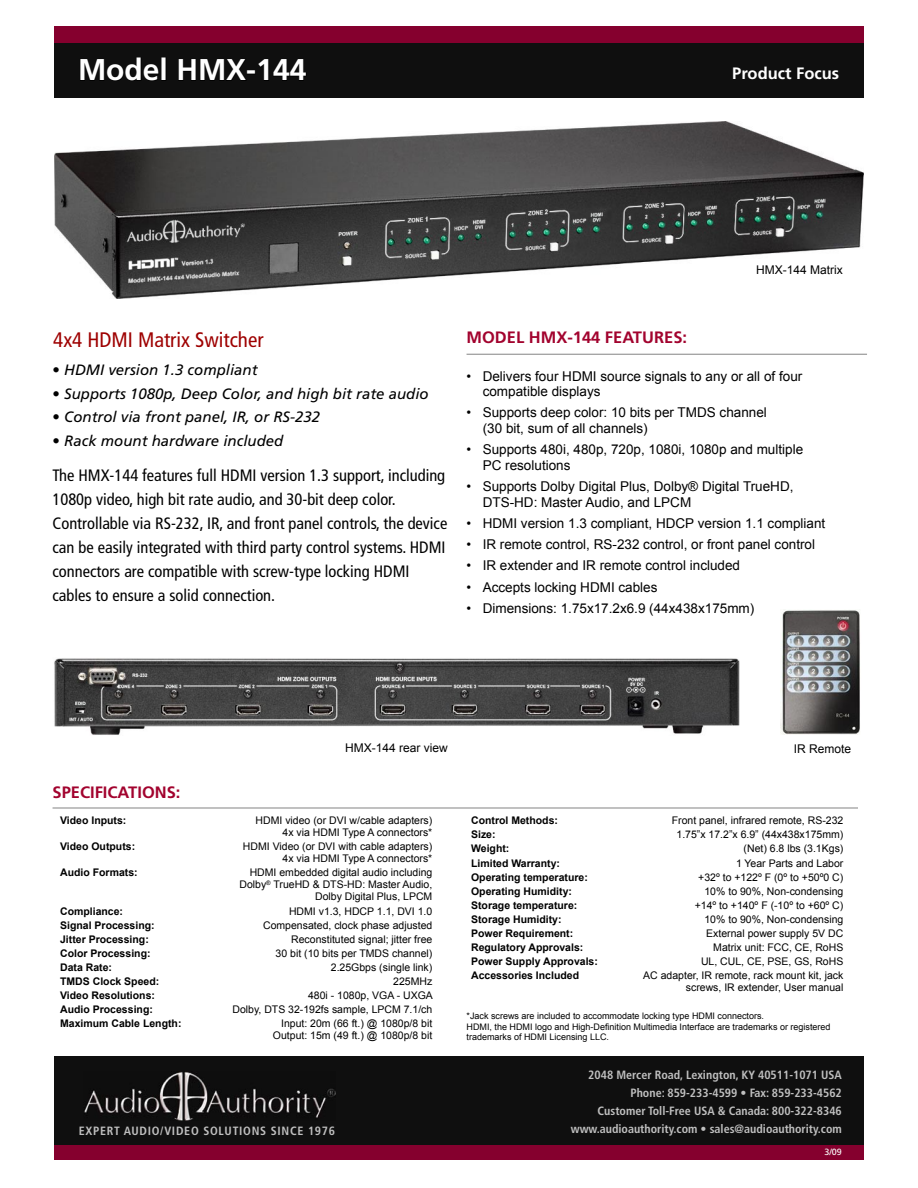
<style>
.page{position:relative;width:918px;height:1188px;background:#fff}
.page>*{position:absolute;margin:0;border:0;box-sizing:border-box;transform-origin:0 0}
.Model_Number{font:700 30px "Frutiger";color:#fff}
.Sub_1{font:condensed 21px "Frutiger";color:#9e0000}
.Body1{font:condensed 16.5px/24px "Frutiger";color:#000}
.Sub_2{font:700 16.5px "Frutiger";color:#a2032e}
.Model_Number-2{font:700 16.5px "Frutiger";color:#fff}
.Bullet_1{font:italic 15px "Frutiger";color:#000}
.bullet_1{font:13.5px/15.8px "Arial";color:#000}
.t1{font:700 condensed 12px "Frutiger";color:#c0c0c0}
.t2{font:700 condensed 12px "Frutiger";letter-spacing:.06em;color:#c0c0c0}
.Caption_Center{font:12px "Arial";color:#000}
.Body_Text{font:12px "Arial";color:#000}
.body1{font:10.5px/12px "Arial";color:#000;text-align:right}
.body1-2{font:700 10.5px "Arial";color:#000}
.Caption_Center-2{font:9px/10.5px "Arial";color:#000}
.Caption_Left{font:9px "Frutiger";color:#fff}
</style>
<div class="page">
<img style="left:54px;top:658px;width:686px;height:77px">
<img style="left:55px;top:122px;width:809px;height:176px">
<hr style="left:53px;top:807px;width:805px;height:2px;background:#919191">
<hr style="left:467px;top:354px;width:400px;height:1px;background:#919191">
<img style="left:780px;top:610px;width:80px;height:125px">
<div style="left:54px;top:42px;width:810px;height:55px;background:#0f0f0f"></div>
<div style="left:54px;top:1144px;width:810px;height:16px;background:#85002e"></div>
<div style="left:54px;top:1056px;width:810px;height:88px;background:#0f0f0f"></div>
<img style="left:84px;top:1072px;width:252px;height:49px">
<div style="left:54px;top:26px;width:810px;height:16px;background:#85002e"></div>
<svg style="left:80px;top:57px;width:79px;height:24px"></svg>
<div style="left:161px;top:57px;width:5px;height:24px;border:1px solid #000"></div>
<svg style="left:178px;top:59px;width:128px;height:22px"></svg>
<p class="Model_Number" style="left:78px;top:52px;width:230px">Model HMX-144</p>
<p class="Model_Number-2" style="left:732px;top:63px;width:108px">Product Focus</p>
<p class="Body_Text" style="left:756px;top:262px;width:88px">HMX-144 Matrix</p>
<p class="Sub_1" style="left:53px;top:327px;width:212px">4x4 HDMI Matrix Switcher</p>
<p class="Bullet_1" style="left:52px;top:362px;width:207px">• HDMI version 1.3 compliant</p>
<p class="Bullet_1" style="left:52px;top:385px;width:378px">• Supports 1080p, Deep Color, and high bit rate audio</p>
<p class="Bullet_1" style="left:52px;top:408px;width:269px">• Control via front panel, IR, or RS-232</p>
<p class="Bullet_1" style="left:52px;top:432px;width:233px">• Rack mount hardware included</p>
<p class="Body1" style="left:53px;top:463px;width:396px">The HMX-144 features full HDMI version 1.3 support, including 1080p video, high bit rate audio, and 30-bit deep color.<br>Controllable via RS-232, IR, and front panel controls, the device can be easily integrated with third party control systems. HDMI connectors are compatible with screw-type locking HDMI cables to ensure a solid connection.</p>
<p class="Sub_2" style="left:467px;top:328px;width:222px">MODEL HMX-144 FEATURES:</p>
<p class="bullet_1" style="left:483px;top:368px;width:321px;text-indent:-16px">• Delivers four HDMI source signals to any or all of four compatible displays</p>
<p class="bullet_1" style="left:483px;top:405px;width:286px;text-indent:-16px">• Supports deep color: 10 bits per TMDS channel (30 bit, sum of all channels)</p>
<p class="bullet_1" style="left:483px;top:442px;width:322px;text-indent:-16px">• Supports 480i, 480p, 720p, 1080i, 1080p and multiple<br>PC resolutions</p>
<p class="bullet_1" style="left:483px;top:479px;width:312px;text-indent:-16px">• Supports Dolby Digital Plus, Dolby® Digital TrueHD,<br>DTS-HD: Master Audio, and LPCM</p>
<p class="bullet_1" style="left:467px;top:516px;width:360px">• HDMI version 1.3 compliant, HDCP version 1.1 compliant</p>
<p class="bullet_1" style="left:467px;top:537px;width:350px">• IR remote control, RS-232 control, or front panel control</p>
<p class="bullet_1" style="left:467px;top:558px;width:275px">• IR extender and IR remote control included</p>
<p class="bullet_1" style="left:467px;top:579px;width:192px">• Accepts locking HDMI cables</p>
<p class="bullet_1" style="left:467px;top:600px;width:289px">• Dimensions: 1.75x17.2x6.9 (44x438x175mm)</p>
<p class="Sub_2" style="left:53px;top:783px;width:129px">SPECIFICATIONS:</p>
<p class="Caption_Center" style="left:345px;top:740px;width:104px">HMX-144 rear view</p>
<p class="body1-2" style="left:60px;top:814px;width:68px">Video Inputs:</p>
<p class="body1" style="left:256px;top:815px;width:178px">HDMI video (or DVI w/cable adapters)</p>
<p class="body1" style="left:283px;top:827px;width:151px">4x via HDMI Type A connectors*</p>
<p class="body1-2" style="left:60px;top:840px;width:77px">Video Outputs:</p>
<p class="body1" style="left:243px;top:841px;width:191px">HDMI Video (or DVI with cable adapters)</p>
<p class="body1" style="left:283px;top:853px;width:151px">4x via HDMI Type A connectors*</p>
<p class="body1-2" style="left:60px;top:866px;width:79px">Audio Formats:</p>
<p class="body1" style="left:239px;top:867px;width:194px">HDMI embedded digital audio including<br>Dolby<sup>®</sup> TrueHD &amp; DTS-HD: Master Audio,<br>Dolby Digital Plus, LPCM</p>
<p class="body1-2" style="left:60px;top:904px;width:65px">Compliance:</p>
<p class="body1" style="left:289px;top:905px;width:145px">HDMI v1.3, HDCP 1.1, DVI 1.0</p>
<p class="body1-2" style="left:60px;top:918px;width:96px">Signal Processing:</p>
<p class="body1" style="left:263px;top:919px;width:171px">Compensated, clock phase adjusted</p>
<p class="body1-2" style="left:60px;top:932px;width:90px">Jitter Processing:</p>
<p class="body1" style="left:291px;top:933px;width:143px">Reconstituted signal; jitter free</p>
<p class="body1-2" style="left:60px;top:946px;width:92px">Color Processing:</p>
<p class="body1" style="left:276px;top:947px;width:158px">30 bit (10 bits per TMDS channel)</p>
<p class="body1-2" style="left:60px;top:960px;width:53px">Data Rate:</p>
<p class="body1" style="left:331px;top:961px;width:103px">2.25Gbps (single link)</p>
<p class="body1-2" style="left:60px;top:975px;width:101px">TMDS Clock Speed:</p>
<p class="body1" style="left:393px;top:976px;width:41px">225MHz</p>
<p class="body1-2" style="left:60px;top:989px;width:96px">Video Resolutions:</p>
<p class="body1" style="left:308px;top:990px;width:126px">480i - 1080p, VGA - UXGA</p>
<p class="body1-2" style="left:60px;top:1003px;width:94px">Audio Processing:</p>
<p class="body1" style="left:232px;top:1004px;width:201px">Dolby, DTS 32-192fs sample, LPCM 7.1/ch</p>
<p class="body1-2" style="left:60px;top:1017px;width:123px">Maximum Cable Length:</p>
<p class="body1" style="left:281px;top:1018px;width:153px">Input: 20m (66 ft.) @ 1080p/8 bit</p>
<p class="body1" style="left:273px;top:1030px;width:161px">Output: 15m (49 ft.) @ 1080p/8 bit</p>
<p class="t2" style="left:79px;top:1124px;width:258px">EXPERT AUDIO/VIDEO SOLUTIONS SINCE 1976</p>
<p class="Caption_Center" style="left:794px;top:741px;width:59px">IR Remote</p>
<p class="body1-2" style="left:471px;top:814px;width:88px">Control Methods:</p>
<p class="body1" style="left:672px;top:815px;width:173px">Front panel, infrared remote, RS-232</p>
<p class="body1-2" style="left:471px;top:828px;width:26px">Size:</p>
<p class="body1" style="left:677px;top:829px;width:168px">1.75”x 17.2”x 6.9” (44x438x175mm)</p>
<p class="body1-2" style="left:471px;top:842px;width:40px">Weight:</p>
<p class="body1" style="left:744px;top:843px;width:101px">(Net) 6.8 lbs (3.1Kgs)</p>
<p class="body1-2" style="left:471px;top:856px;width:90px">Limited Warranty:</p>
<p class="body1" style="left:736px;top:857px;width:109px">1 Year Parts and Labor</p>
<p class="body1-2" style="left:471px;top:870px;width:118px">Operating temperature:</p>
<p class="body1" style="left:698px;top:871px;width:147px">+32º to +122º F (0º to +50º0 C)</p>
<p class="body1-2" style="left:471px;top:884px;width:102px">Operating Humidity:</p>
<p class="body1" style="left:704px;top:885px;width:140px">10% to 90%, Non-condensing</p>
<p class="body1-2" style="left:471px;top:898px;width:108px">Storage temperature:</p>
<p class="body1" style="left:695px;top:899px;width:150px">+14º to +140º F (-10º to +60º C)</p>
<p class="body1-2" style="left:471px;top:912px;width:92px">Storage Humidity:</p>
<p class="body1" style="left:704px;top:913px;width:140px">10% to 90%, Non-condensing</p>
<p class="body1-2" style="left:471px;top:927px;width:104px">Power Requirement:</p>
<p class="body1" style="left:706px;top:928px;width:139px">External power supply 5V DC</p>
<p class="body1-2" style="left:471px;top:941px;width:114px">Regulatory Approvals:</p>
<p class="body1" style="left:713px;top:942px;width:132px">Matrix unit: FCC, CE, RoHS</p>
<p class="body1-2" style="left:471px;top:955px;width:128px">Power Supply Approvals:</p>
<p class="body1" style="left:701px;top:956px;width:144px">UL, CUL, CE, PSE, GS, RoHS</p>
<p class="body1-2" style="left:471px;top:969px;width:109px">Accessories Included</p>
<p class="body1" style="left:643px;top:970px;width:202px">AC adapter, IR remote, rack mount kit, jack screws, IR extender, User manual</p>
<p class="Caption_Center-2" style="left:467px;top:1011px;width:299px">*Jack screws are included to accommodate locking type HDMI connectors.</p>
<p class="Caption_Center-2" style="left:467px;top:1022px;width:366px">HDMI, the HDMI logo and High-Definition Multimedia Interface are trademarks or registered trademarks of HDMI Licensing LLC.</p>
<p class="t1" style="left:588px;top:1067px;width:255px">2048 Mercer Road, Lexington, KY 40511-1071 USA</p>
<p class="t1" style="left:631px;top:1085px;width:213px">Phone: 859-233-4599 • Fax: 859-233-4562</p>
<p class="t1" style="left:598px;top:1103px;width:246px">Customer Toll-Free USA &amp; Canada: 800-322-8346</p>
<p class="t1" style="left:571px;top:1121px;width:272px">www.audioauthority.com • sales@audioauthority.com</p>
<p class="Caption_Left" style="left:824px;top:1147px;width:19px">3/09</p>
</div>
